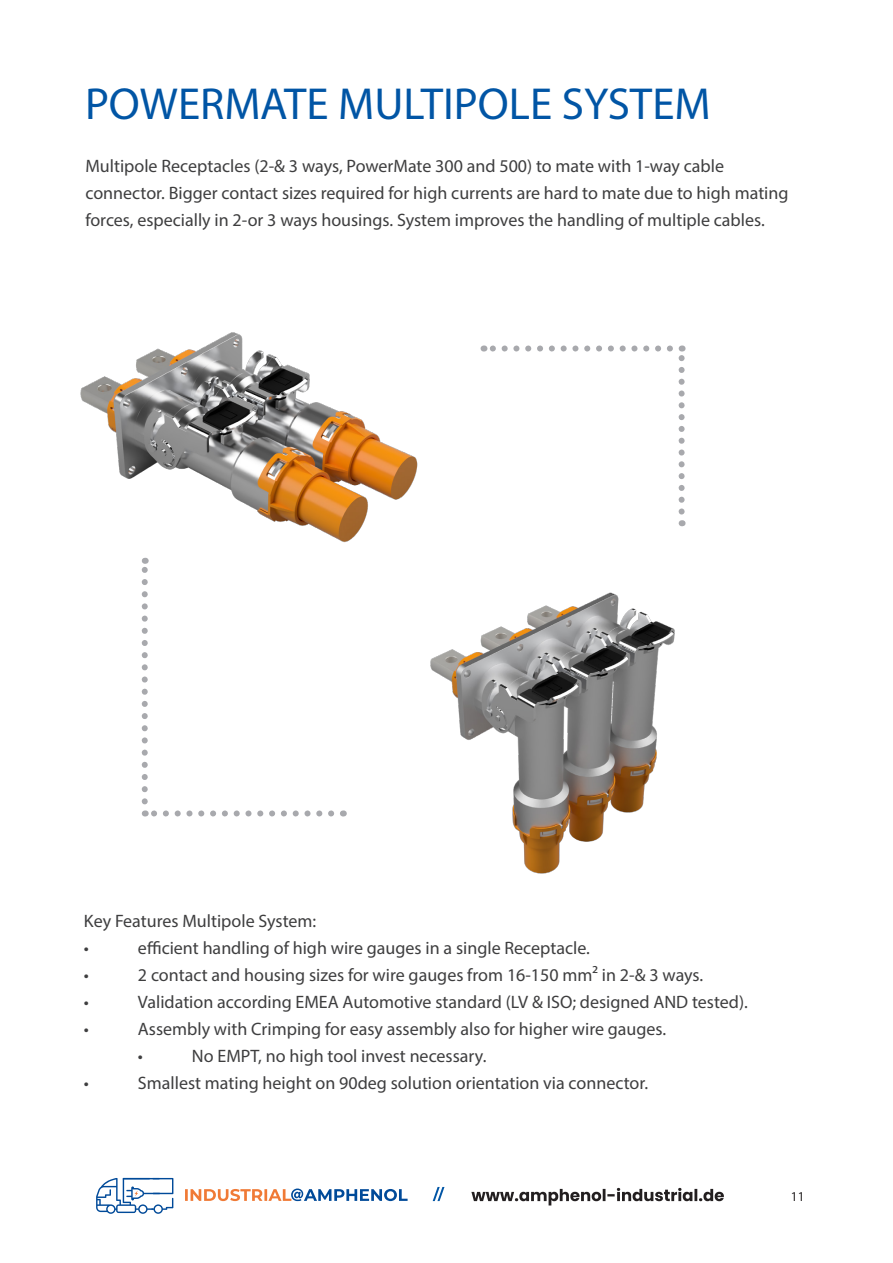
<style>
.page{position:relative;width:893px;height:1263px;background:#fff}
.page>*{position:absolute;margin:0;border:0;box-sizing:border-box;transform-origin:0 0}
.Head_30_30_100_Bold_L{font:45px "Myriad Pro";color:#0155a5}
.Body_12_18_Reg_L{font:18px/27px "Myriad Pro";color:#3e3e3f}
.t1{font:13.5px "Myriad Pro";color:#231f20}
</style>
<div class="page">
<svg style="left:433px;top:1187px;width:11px;height:14px"></svg>
<svg style="left:471px;top:1188px;width:253px;height:17px"></svg>
<svg style="left:96px;top:1178px;width:77px;height:36px"></svg>
<svg style="left:185px;top:1188px;width:223px;height:13px"></svg>
<img style="left:430px;top:592px;width:245px;height:282px">
<img style="left:80px;top:332px;width:369px;height:286px">
<svg style="left:145px;top:810px;width:186px;height:6px"></svg>
<svg style="left:142px;top:558px;width:6px;height:243px"></svg>
<svg style="left:679px;top:345px;width:6px;height:167px"></svg>
<svg style="left:483px;top:345px;width:187px;height:6px"></svg>
<p class="Head_30_30_100_Bold_L" style="left:85px;top:76px;width:627px">POWERMATE MULTIPOLE SYSTEM</p>
<p class="Body_12_18_Reg_L" style="left:85px;top:152px;width:705px">Multipole Receptacles (2-&amp; 3 ways, PowerMate 300 and 500) to mate with 1-way cable connector. Bigger contact sizes required for high currents are hard to mate due to high mating forces, especially in 2-or 3 ways housings. System improves the handling of multiple cables.</p>
<p class="Body_12_18_Reg_L" style="left:84px;top:907px;width:234px">Key Features Multipole System:</p>
<p class="Body_12_18_Reg_L" style="left:84px;top:934px;width:7px">•</p>
<p class="Body_12_18_Reg_L" style="left:138px;top:934px;width:453px">efficient handling of high wire gauges in a single Receptacle.</p>
<p class="Body_12_18_Reg_L" style="left:84px;top:961px;width:7px">•</p>
<p class="Body_12_18_Reg_L" style="left:138px;top:961px;width:567px">2 contact and housing sizes for wire gauges from 16-150 mm² in 2-&amp; 3 ways.</p>
<p class="Body_12_18_Reg_L" style="left:84px;top:988px;width:7px">•</p>
<p class="Body_12_18_Reg_L" style="left:138px;top:988px;width:611px">Validation according EMEA Automotive standard (LV &amp; ISO; designed AND tested).</p>
<p class="Body_12_18_Reg_L" style="left:84px;top:1015px;width:7px">•</p>
<p class="Body_12_18_Reg_L" style="left:138px;top:1015px;width:530px">Assembly with Crimping for easy assembly also for higher wire gauges.</p>
<p class="Body_12_18_Reg_L" style="left:138px;top:1042px;width:7px">•</p>
<p class="Body_12_18_Reg_L" style="left:192px;top:1042px;width:296px">No EMPT, no high tool invest necessary.</p>
<p class="Body_12_18_Reg_L" style="left:84px;top:1069px;width:7px">•</p>
<p class="Body_12_18_Reg_L" style="left:138px;top:1069px;width:512px">Smallest mating height on 90deg solution orientation via connector.</p>
<p class="t1" style="left:791px;top:1188px;width:15px">11</p>
</div>
